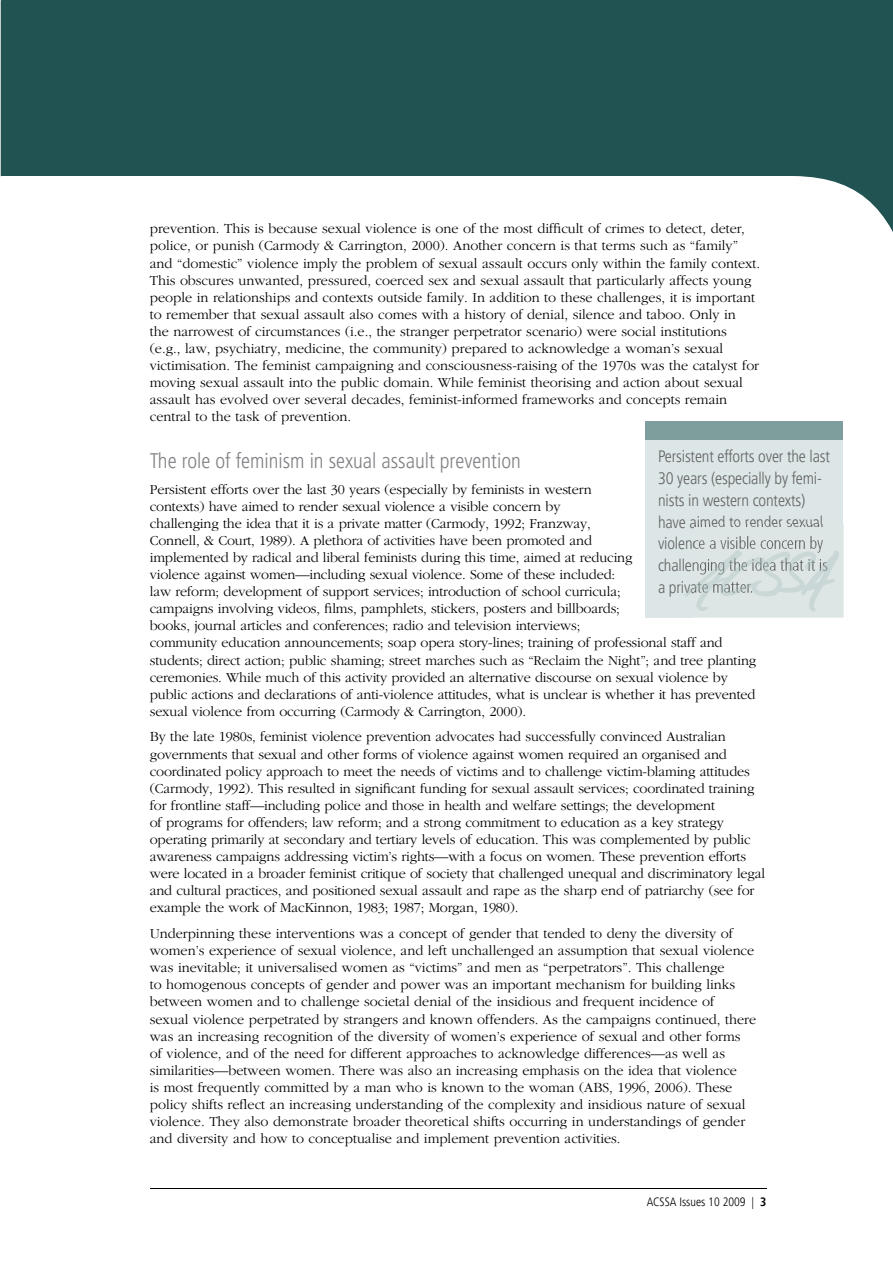
<style>
.page{position:relative;width:893px;height:1263px;background:#fff}
.page>*{position:absolute;margin:0;border:0;box-sizing:border-box;transform-origin:0 0}
.t1{font:300 condensed 21px "Frutiger";color:#808285}
.t2{font:300 condensed 16.5px/21.8px "Frutiger";letter-spacing:-.01em;color:#636466}
.t3{font:300 14.25px/17.1px "Garamond";color:#000}
.t4{font:300 condensed 12px "Frutiger";color:#000}
.s1{font-weight:700}
</style>
<div class="page">
<hr style="left:150px;top:1188px;width:616px;height:1px;background:#000">
<svg style="left:1px;top:0;width:892px;height:232px;fill:#205352"></svg>
<div style="left:645px;top:433px;width:198px;height:184px;background:#dde6e6"></div>
<div style="left:645px;top:421px;width:198px;height:18px;background:#7e9e9d"></div>
<svg style="left:684px;top:587px;width:10px;height:10px"></svg>
<img style="left:694px;top:524px;width:149px;height:94px">
<p class="t3" style="left:150px;top:221px;width:612px">prevention. This is because sexual violence is one of the most difficult of crimes to detect, deter, police, or punish (Carmody &amp; Carrington, 2000). Another concern is that terms such as “family” and “domestic” violence imply the problem of sexual assault occurs only within the family context.<br>This obscures unwanted, pressured, coerced sex and sexual assault that particularly affects young people in relationships and contexts outside family. In addition to these challenges, it is important to remember that sexual assault also comes with a history of denial, silence and taboo. Only in<br>the narrowest of circumstances (i.e., the stranger perpetrator scenario) were social institutions (e.g., law, psychiatry, medicine, the community) prepared to acknowledge a woman’s sexual victimisation. The feminist campaigning and consciousness-raising of the 1970s was the catalyst for moving sexual assault into the public domain. While feminist theorising and action about sexual assault has evolved over several decades, feminist-informed frameworks and concepts remain central to the task of prevention.</p>
<h1 class="t1" style="left:150px;top:449px;width:373px">The role of feminism in sexual assault prevention</h1>
<p class="t3" style="left:150px;top:481px;width:608px">Persistent efforts over the last 30 years (especially by feminists in western<br>contexts) have aimed to render sexual violence a visible concern by<br>challenging the idea that it is a private matter (Carmody, 1992; Franzway,<br>Connell, &amp; Court, 1989). A plethora of activities have been promoted and<br>implemented by radical and liberal feminists during this time, aimed at reducing<br>violence against women—including sexual violence. Some of these included:<br>law reform; development of support services; introduction of school curricula;<br>campaigns involving videos, films, pamphlets, stickers, posters and billboards;<br>books, journal articles and conferences; radio and television interviews;<br>community education announcements; soap opera story-lines; training of professional staff and students; direct action; public shaming; street marches such as “Reclaim the Night”; and tree planting ceremonies. While much of this activity provided an alternative discourse on sexual violence by public actions and declarations of anti-violence attitudes, what is unclear is whether it has prevented sexual violence from occurring (Carmody &amp; Carrington, 2000).</p>
<p class="t3" style="left:150px;top:729px;width:617px">By the late 1980s, feminist violence prevention advocates had successfully convinced Australian governments that sexual and other forms of violence against women required an organised and coordinated policy approach to meet the needs of victims and to challenge victim-blaming attitudes (Carmody, 1992). This resulted in significant funding for sexual assault services; coordinated training for frontline staff—including police and those in health and welfare settings; the development<br>of programs for offenders; law reform; and a strong commitment to education as a key strategy operating primarily at secondary and tertiary levels of education. This was complemented by public awareness campaigns addressing victim’s rights—with a focus on women. These prevention efforts were located in a broader feminist critique of society that challenged unequal and discriminatory legal and cultural practices, and positioned sexual assault and rape as the sharp end of patriarchy (see for example the work of MacKinnon, 1983; 1987; Morgan, 1980).</p>
<p class="t3" style="left:150px;top:925px;width:608px">Underpinning these interventions was a concept of gender that tended to deny the diversity of women’s experience of sexual violence, and left unchallenged an assumption that sexual violence was inevitable; it universalised women as “victims” and men as “perpetrators”. This challenge<br>to homogenous concepts of gender and power was an important mechanism for building links between women and to challenge societal denial of the insidious and frequent incidence of sexual violence perpetrated by strangers and known offenders. As the campaigns continued, there was an increasing recognition of the diversity of women’s experience of sexual and other forms of violence, and of the need for different approaches to acknowledge differences—as well as similarities—between women. There was also an increasing emphasis on the idea that violence<br>is most frequently committed by a man who is known to the woman (ABS, 1996, 2006). These policy shifts reflect an increasing understanding of the complexity and insidious nature of sexual violence. They also demonstrate broader theoretical shifts occurring in understandings of gender and diversity and how to conceptualise and implement prevention activities.</p>
<p class="t2" style="left:658px;top:446px;width:174px">Persistent efforts over the last<br>30 years (especially by femi&shy;nists in western contexts) have aimed to render sexual</p>
<p class="t4" style="left:647px;top:1194px;width:121px">ACSSA Issues 10 2009 | <span class="s1">3</span></p>
</div>
